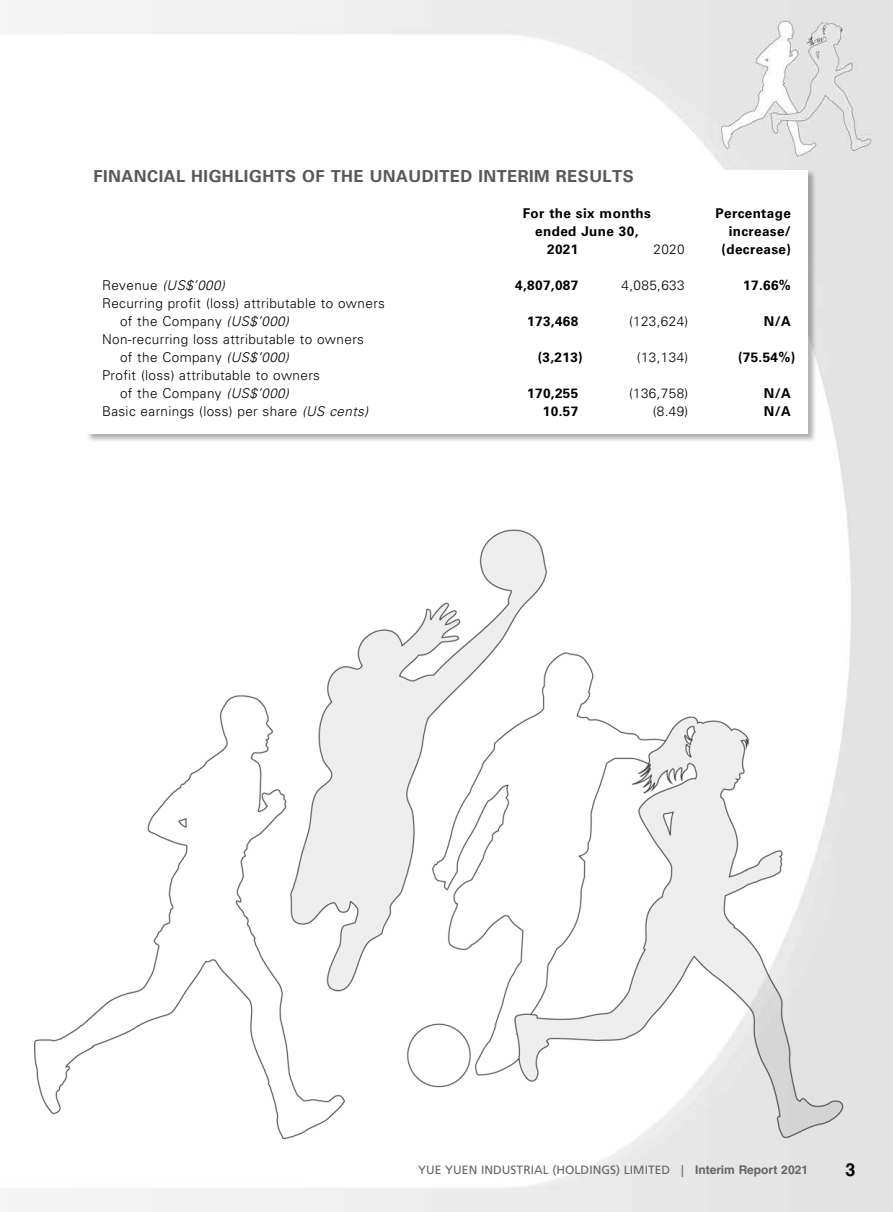
<style>
.page{position:relative;width:893px;height:1212px;background:#fff}
.page>*{position:absolute;margin:0;border:0;box-sizing:border-box;transform-origin:0 0}
.t1{font:700 18px "Helvetica LT Std";color:#000}
.t2{font:700 16.5px "Univers LT Std";letter-spacing:.03em;color:#595757}
.t3{font:300 13.5px/18px "Univers LT Std";letter-spacing:.03em;color:#000}
.t4{font:700 13.5px/18px "Univers LT Std";letter-spacing:.03em;color:#000;text-align:center}
.t5{font:italic 300 13.5px "Univers LT Std";color:#000}
.t6{font:12px "Frutiger LT Std";letter-spacing:.005em;color:#656464}
.s1{font-style:normal}
.s2{font-style:italic}
.s3{font-family:"Helvetica LT Std";font-weight:700}
</style>
<div class="page">
<img style="left:3px;top:0;width:890px;height:485px">
<img style="left:34px;top:485px;width:859px;height:727px">
<div style="left:86px;top:170px;width:731px;height:272px;background:#000;opacity:.3"></div>
<div style="left:87px;top:170px;width:721px;height:264px;background:#fff"></div>
<p class="t2" style="left:94px;top:167px;width:542px">FINANCIAL HIGHLIGHTS OF THE UNAUDITED INTERIM RESULTS</p>
<p class="t4" style="left:523px;top:205px;width:130px">For the six months ended June 30,</p>
<p class="t4" style="left:715px;top:205px;width:77px;text-align:right">Percentage increase/</p>
<p class="t4" style="left:547px;top:241px;width:33px">2021</p>
<p class="t3" style="left:653px;top:241px;width:33px">2020</p>
<p class="t4" style="left:721px;top:241px;width:71px">(decrease)</p>
<p class="t5" style="left:102px;top:277px;width:124px"><span class="s1">Revenue</span> (US$’000)</p>
<p class="t4" style="left:515px;top:277px;width:65px">4,807,087</p>
<p class="t3" style="left:622px;top:277px;width:65px">4,085,633</p>
<p class="t4" style="left:743px;top:277px;width:49px">17.66%</p>
<p class="t3" style="left:120px;top:295px;width:266px;text-indent:-18px">Recurring profit (loss) attributable to owners of the Company <span class="s2">(US$’000)</span></p>
<p class="t4" style="left:527px;top:313px;width:53px">173,468</p>
<p class="t3" style="left:629px;top:313px;width:61px">(123,624)</p>
<p class="t4" style="left:764px;top:313px;width:29px">N/A</p>
<p class="t3" style="left:120px;top:331px;width:245px;text-indent:-18px">Non-recurring loss attributable to owners of the Company <span class="s2">(US$’000)</span></p>
<p class="t3" style="left:120px;top:367px;width:202px;text-indent:-18px">Profit (loss) attributable to owners of the Company <span class="s2">(US$’000)</span></p>
<p class="t4" style="left:538px;top:349px;width:47px">(3,213)</p>
<p class="t3" style="left:637px;top:349px;width:53px">(13,134)</p>
<p class="t4" style="left:738px;top:349px;width:59px">(75.54%)</p>
<p class="t4" style="left:527px;top:385px;width:53px">170,255</p>
<p class="t3" style="left:629px;top:385px;width:61px">(136,758)</p>
<p class="t4" style="left:764px;top:385px;width:29px">N/A</p>
<p class="t3" style="left:102px;top:403px;width:268px">Basic earnings (loss) per share <span class="s2">(US cents)</span></p>
<p class="t4" style="left:543px;top:403px;width:37px">10.57</p>
<p class="t3" style="left:653px;top:403px;width:37px">(8.49)</p>
<p class="t4" style="left:764px;top:403px;width:29px">N/A</p>
<p class="t6" style="left:418px;top:1162px;width:391px">YUE YUEN INDUSTRIAL (HOLDINGS) LIMITED | <span class="s3">Interim Report 2021</span></p>
<h1 class="t1" style="left:845px;top:1158px;width:12px">3</h1>
</div>
